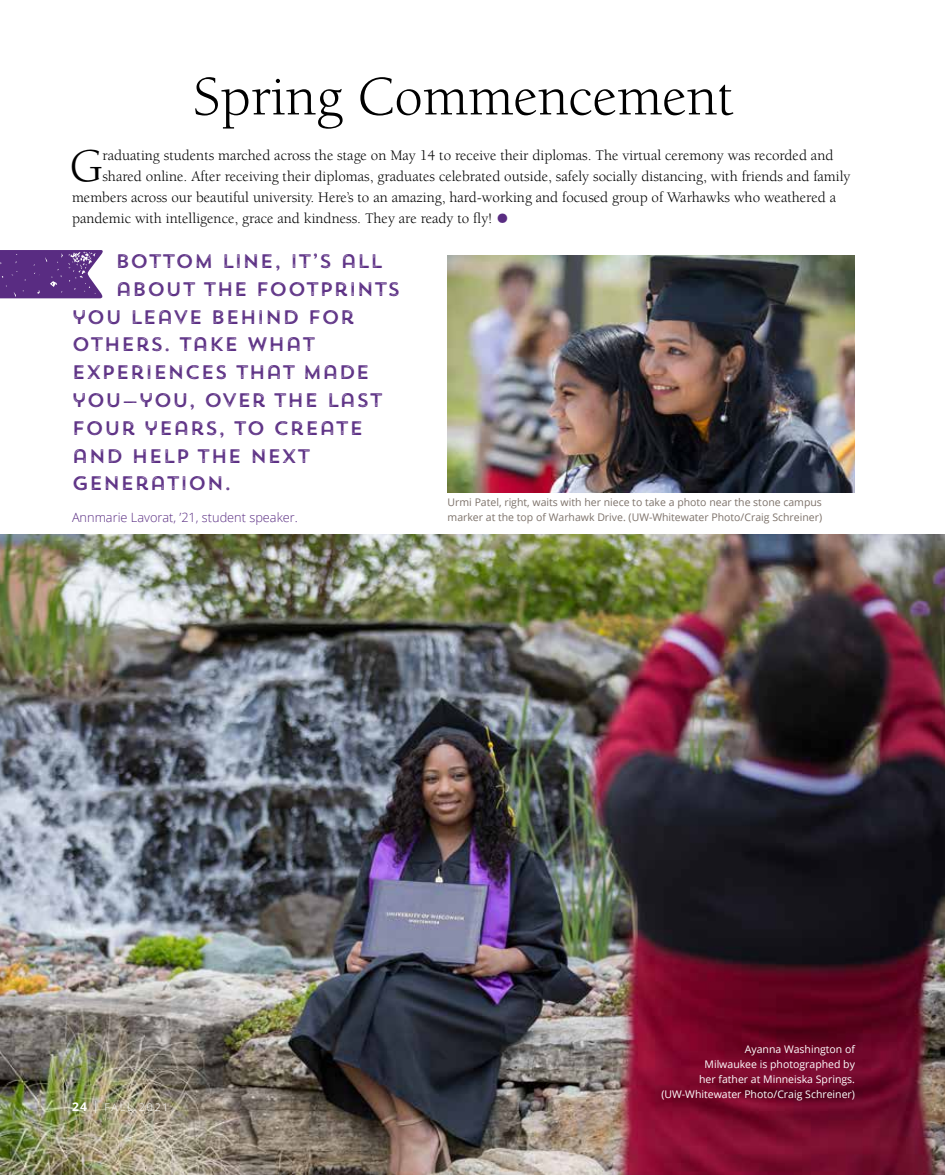
<style>
.page{position:relative;width:945px;height:1175px;background:#fff}
.page>*{position:absolute;margin:0;border:0;box-sizing:border-box;transform-origin:0 0}
.t1{font:57px "Berkeley";color:#000}
.t2{font:48px "Berkeley";color:#000}
.t3{font:19.5px "Trend Rh Sans One";color:#592c82}
.t4{font:15px "Berkeley";color:#000}
.t5{font:300 12.75px "Open Sans";color:#592c82}
.t6{font:10.5px/15px "Open Sans";color:#7d726a}
.t7{font:10.5px/15px "Open Sans";color:#fff;text-align:right}
.t8{font:300 10.5px "Open Sans";letter-spacing:.18em;color:#fff}
.s1{font-family:"Entypo";font-size:27px;color:#592c82}
.s2{font-weight:700;font-size:12px}
.s3{font-size:12px}
</style>
<div class="page">
<img style="left:0;top:534px;width:945px;height:640px">
<svg style="left:0;top:250px;width:103px;height:48px;background:#6a428f"></svg>
<img style="left:448px;top:255px;width:407px;height:237px">
<p class="t1" style="left:193px;top:66px;width:543px">Spring Commencement</p>
<p class="t2" style="left:69px;top:140px;width:34px">G</p>
<p class="t4" style="left:102px;top:147px;width:733px">raduating students marched across the stage on May 14 to receive their diplomas. The virtual ceremony was recorded and</p>
<p class="t4" style="left:102px;top:168px;width:750px">shared online. After receiving their diplomas, graduates celebrated outside, safely socially distancing, with friends and family</p>
<p class="t4" style="left:72px;top:189px;width:766px">members across our beautiful university. Here’s to an amazing, hard-working and focused group of Warhawks who weathered a</p>
<p class="t4" style="left:72px;top:210px;width:438px">pandemic with intelligence, grace and kindness. They are ready to fy! <span class="s1">}</span></p>
<p class="t3" style="left:116px;top:249px;width:269px">BOTTOM LINE, IT’S ALL</p>
<p class="t3" style="left:116px;top:277px;width:287px">ABOUT THE FOOTPRINTS</p>
<p class="t3" style="left:72px;top:304px;width:285px">YOU LEAVE BEHIND FOR</p>
<p class="t3" style="left:72px;top:332px;width:245px">OTHERS. TAKE WHAT</p>
<p class="t3" style="left:72px;top:360px;width:299px">EXPERIENCES THAT MADE</p>
<p class="t3" style="left:72px;top:388px;width:313px">YOU—YOU, OVER THE LAST</p>
<p class="t3" style="left:72px;top:415px;width:293px">FOUR YEARS, TO CREATE</p>
<p class="t3" style="left:72px;top:443px;width:240px">AND HELP THE NEXT</p>
<p class="t3" style="left:72px;top:471px;width:161px">GENERATION.</p>
<p class="t5" style="left:72px;top:508px;width:227px">Annmarie Lavorat, ’21, student speaker.</p>
<p class="t6" style="left:448px;top:494px;width:376px">Urmi Patel, right, waits with her niece to take a photo near the stone campus marker at the top of Warhawk Drive. (UW-Whitewater Photo/Craig Schreiner)</p>
<p class="t8" style="left:72px;top:1100px;width:98px"><span class="s2">24</span> <span class="s3">|</span> FALL 2021</p>
<p class="t7" style="left:661px;top:1041px;width:195px">Ayanna Washington of<br>Milwaukee is photographed by<br>her father at Minneiska Springs. (UW-Whitewater Photo/Craig Schreiner)</p>
</div>
